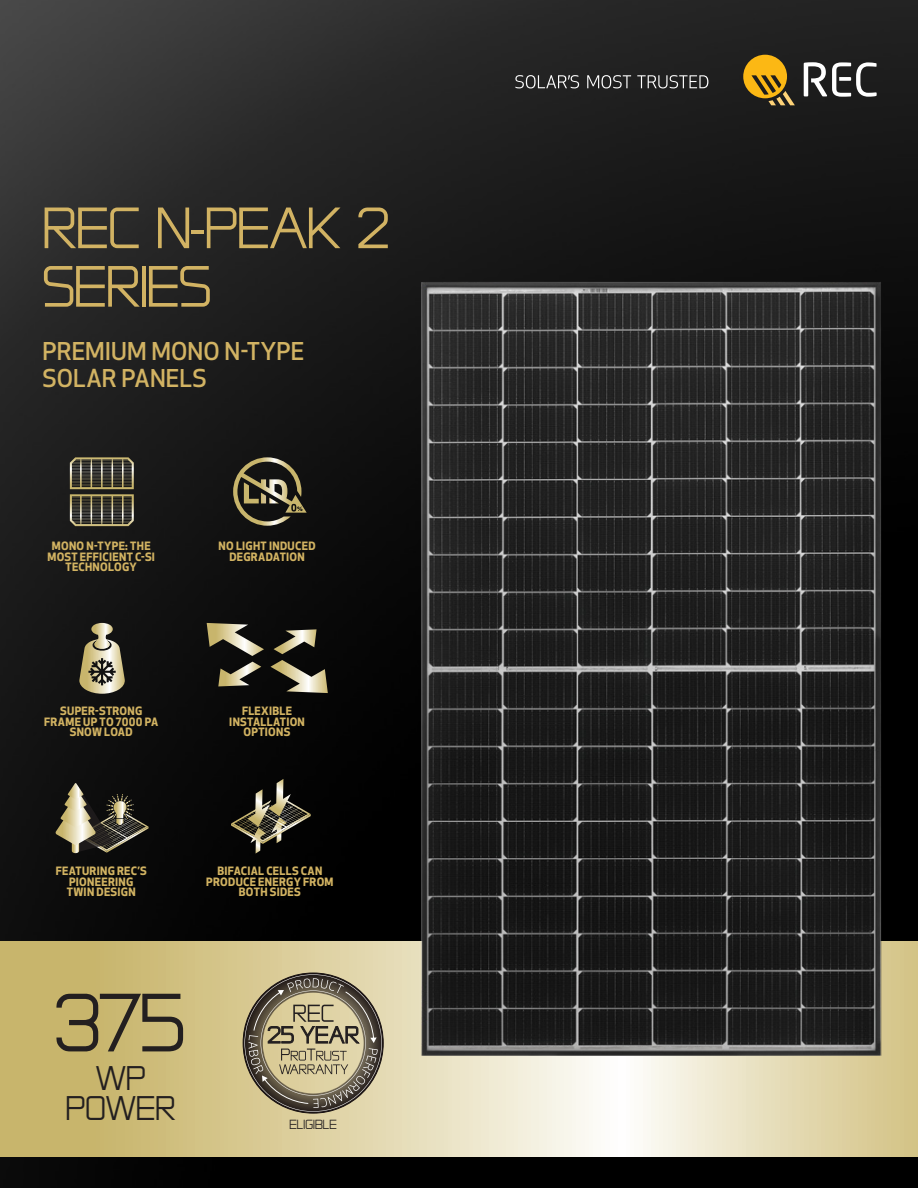
<style>
.page{position:relative;width:918px;height:1188px;background:#fff}
.page>*{position:absolute;margin:0;border:0;box-sizing:border-box;transform-origin:0 0}
.t1{font:97.95px "REC Tech 2011";color:#231f20}
.t2{font:69px "REC Tech 2011";letter-spacing:-.01em;color:#d2b363}
.front_body{font:40.65px/30px "REC Tech 2011";color:#231f20;text-align:center}
.Subheading{font:500 24px "Apex New";letter-spacing:.005em;color:#d2b363}
.Body_Text{font:15.75px "REC Tech 2011";letter-spacing:.005em;color:#231f20}
.Body_Text-2{font:700 11.25px/10.5px "Apex New";letter-spacing:.025em;color:#d2b362;text-align:center}
</style>
<div class="page">
<img style="left:0;top:0;width:918px;height:1188px">
<svg style="left:218px;top:662px;width:43px;height:24px"></svg>
<svg style="left:270px;top:660px;width:57px;height:33px;background:#6e6957"></svg>
<svg style="left:274px;top:629px;width:43px;height:25px"></svg>
<svg style="left:207px;top:623px;width:57px;height:33px;background:#6f6954"></svg>
<svg style="left:79px;top:623px;width:46px;height:71px;background:#888269"></svg>
<svg style="left:56px;top:783px;width:93px;height:70px;background:#504c40"></svg>
<svg style="left:233px;top:457px;width:74px;height:69px;background:#4c4735"></svg>
<svg style="left:70px;top:457px;width:64px;height:69px;background:#5b5645"></svg>
<svg style="left:0;top:942px;width:918px;height:214px;background:#d0c081"></svg>
<svg style="left:743px;top:55px;width:52px;height:50px;background:#94701c"></svg>
<svg style="left:804px;top:62px;width:73px;height:35px"></svg>
<svg style="left:515px;top:75px;width:64px;height:13px"></svg>
<svg style="left:587px;top:75px;width:44px;height:13px"></svg>
<svg style="left:637px;top:75px;width:71px;height:13px"></svg>
<svg style="left:242px;top:972px;width:85px;height:142px;background:#9e9373"></svg>
<img style="left:327px;top:184px;width:591px;height:962px">
<svg style="left:231px;top:779px;width:80px;height:75px;background:#38352b"></svg>
<p class="t2" style="left:43px;top:196px;width:348px">REC N-PEAK 2</p>
<p class="t2" style="left:43px;top:255px;width:170px">SERIES</p>
<p class="Subheading" style="left:43px;top:335px;width:263px">PREMIUM MONO N-TYPE</p>
<p class="Subheading" style="left:43px;top:362px;width:166px">SOLAR PANELS</p>
<p class="Body_Text-2" style="left:48px;top:540px;width:109px">MONO N-TYPE: THE<br>MOST EFFICIENT C-SI<br>TECHNOLOGY</p>
<p class="Body_Text-2" style="left:219px;top:540px;width:99px">NO LIGHT INDUCED<br>DEGRADATION</p>
<p class="Body_Text-2" style="left:44px;top:705px;width:116px">SUPER-STRONG<br>FRAME UP TO 7000 PA<br>SNOW LOAD</p>
<p class="Body_Text-2" style="left:229px;top:705px;width:77px">FLEXIBLE<br>INSTALLATION<br>OPTIONS</p>
<p class="Body_Text-2" style="left:56px;top:865px;width:93px">FEATURING REC’S<br>PIONEERING<br>TWIN DESIGN</p>
<p class="Body_Text-2" style="left:206px;top:865px;width:129px">BIFACIAL CELLS CAN<br>PRODUCE ENERGY FROM<br>BOTH SIDES</p>
<p class="t1" style="left:54px;top:977px;width:132px">375</p>
<p class="front_body" style="left:66px;top:1061px;width:111px">WP<br>POWER</p>
<p class="Body_Text" style="left:289px;top:1117px;width:49px">ELIGIBLE</p>
</div>
